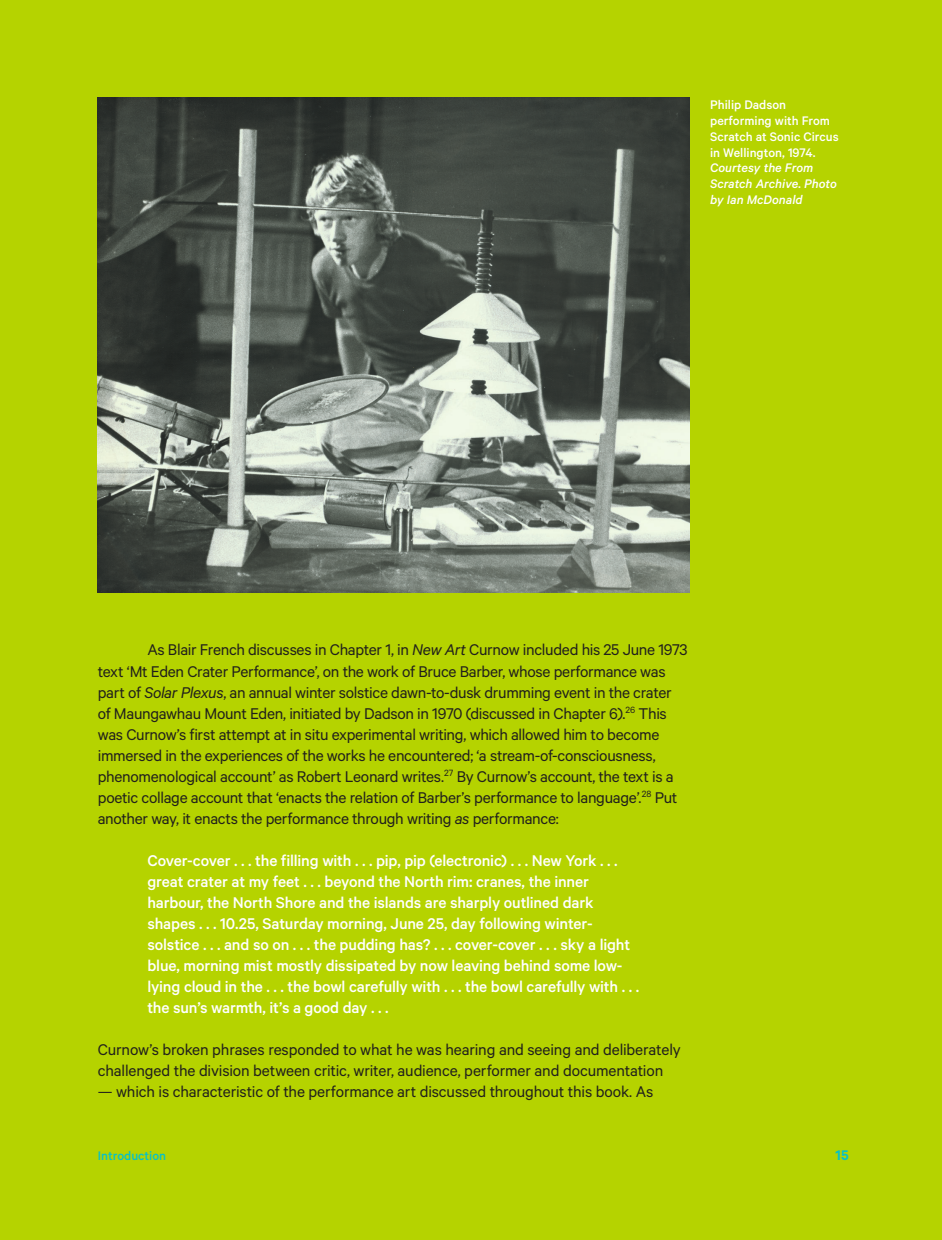
<style>
.page{position:relative;width:942px;height:1240px;background:#fff}
.page>*{position:absolute;margin:0;border:0;box-sizing:border-box;transform-origin:0 0}
.Body_text_main{font:17.5px/21px "Calibre";letter-spacing:-.02em;color:#21201c}
.Body_text_quote{font:500 17.5px/21px "Calibre";letter-spacing:-.01em;color:#fff}
.Body_text_full_out{font:17.5px/21px "Calibre";letter-spacing:-.01em;color:#21201c}
.t1{font:600 15.75px "Calibre";color:#07c1c8}
.t2{font:500 14px/15.8px "Calibre";color:#fff}
.t3{font:500 14px "Calibre";color:#07c1c8}
.s1{font-style:italic}
</style>
<div class="page">
<div style="left:0;top:0;width:942px;height:1239px;background:#b5d300"></div>
<img style="left:98px;top:98px;width:591px;height:494px">
<p class="t2" style="left:710px;top:97px;width:130px">Philip Dadson performing with From<br>Scratch at Sonic Circus in Wellington, 1974.<br><span class="s1">Courtesy the From<br>Scratch Archive. Photo by Ian McDonald</span></p>
<p class="Body_text_main" style="left:98px;top:639px;width:591px;text-indent:50px">As Blair French discusses in Chapter 1, in <span class="s1">New Art</span> Curnow included his 25 June 1973 text ‘Mt Eden Crater Performance’, on the work of Bruce Barber, whose performance was part of <span class="s1">Solar Plexus</span>, an annual winter solstice dawn-to-dusk drumming event in the crater of Maungawhau Mount Eden, initiated by Dadson in 1970 (discussed in Chapter 6).<sup>26</sup> This was Curnow’s first attempt at in situ experimental writing, which allowed him to become immersed in the experiences of the works he encountered; ‘a stream-of-consciousness, phenomenological account’ as Robert Leonard writes.<sup>27</sup> By Curnow’s account, the text is a poetic collage account that ‘enacts the relation of Barber’s performance to language’.<sup>28</sup> Put another way, it enacts the performance through writing <span class="s1">as</span> performance:</p>
<p class="Body_text_quote" style="left:147px;top:849px;width:493px">Cover-cover . . . the filling with . . . pip, pip (electronic) . . . New York . . . great crater at my feet . . . beyond the North rim: cranes, the inner harbour, the North Shore and the islands are sharply outlined dark shapes . . . 10.25, Saturday morning, June 25, day following winter&shy;solstice . . . and so on . . . the pudding has? . . . cover-cover . . . sky a light blue, morning mist mostly dissipated by now leaving behind some low&shy;lying cloud in the . . . the bowl carefully with . . . the bowl carefully with . . . the sun’s warmth, it’s a good day . . .</p>
<p class="Body_text_full_out" style="left:98px;top:1038px;width:584px">Curnow’s broken phrases responded to what he was hearing and seeing and deliberately challenged the division between critic, writer, audience, performer and documentation</p>
<p class="Body_text_full_out" style="left:98px;top:1080px;width:557px">— which is characteristic of the performance art discussed throughout this book. As</p>
<p class="t3" style="left:98px;top:1147px;width:70px">Introduction</p>
<p class="t1" style="left:835px;top:1145px;width:15px">15</p>
</div>
